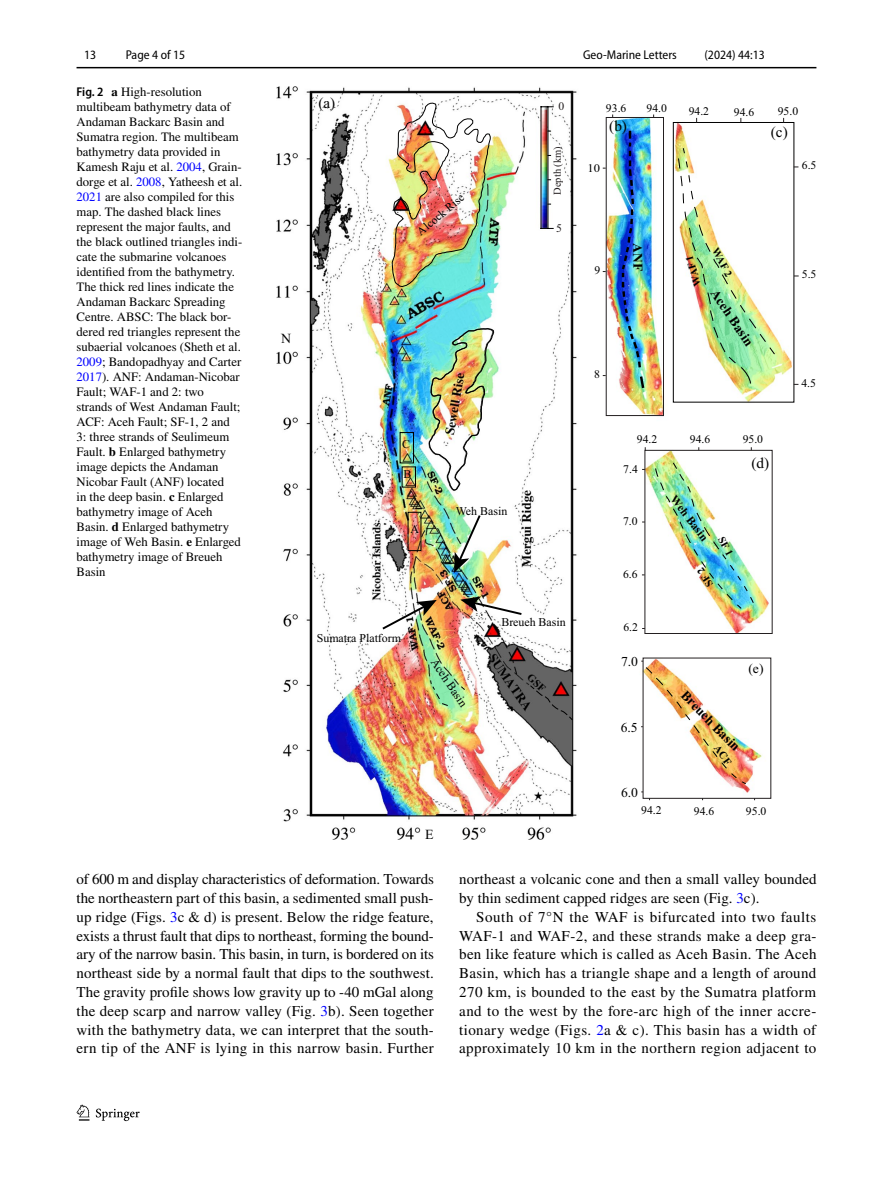
<style>
.page{position:relative;width:893px;height:1187px;background:#fff}
.page>*{position:absolute;margin:0;border:0;box-sizing:border-box;transform-origin:0 0}
.t1{font:15.15px "Times New Roman PSMT3";color:#000}
.t2{font:15px/18.8px "STIX";letter-spacing:.015em;color:#000;text-align:justify}
.t3{font:13.95px "Times New Roman PSMT3";color:#000}
.t4{font:13.65px "Times New Roman PS Bold MT2";color:#000}
.t5{font:13.65px "Times New Roman PSMT3";color:#000}
.t6{font:12.75px/15px "STIX";color:#000}
.t7{font:semi-condensed 12.75px "Myriad Pro";color:#000}
.t8{font:11.85px "Times New Roman PSMT3";color:#000}
.t9{font:11.7px "Times New Roman PSMT3";color:#000}
.t10{font:11.7px "Times New Roman PS Bold MT2";color:#000}
.t11{font:11.7px "Times New Roman PSMT3";color:#231f20}
.t12{font:11.7px "Times New Roman PSMT3";color:#000;scale:1.08 1}
.t13{font:10.65px "Times New Roman PS Bold MT2";color:#000}
.t14{font:10.5px "Times New Roman PSMT3";color:#231f20}
.s1{font-family:"Myriad Pro";font-weight:600;font-stretch:semi-condensed}
.s2{font-weight:700}
.s3{color:#00f}
</style>
<div class="page">
<hr style="left:77px;top:67px;width:739px;height:1px;background:#000">
<svg style="left:77px;top:1104px;width:12px;height:16px"></svg>
<svg style="left:96px;top:1108px;width:44px;height:12px"></svg>
<img style="left:276px;top:87px;width:516px;height:752px">
<div style="left:673px;top:122px;width:121px;height:280px;border:1px solid #000"></div>
<svg style="left:432px;top:685px;width:34px;height:21px"></svg>
<svg style="left:454px;top:513px;width:28px;height:60px"></svg>
<svg style="left:460px;top:596px;width:64px;height:20px"></svg>
<svg style="left:380px;top:600px;width:57px;height:31px"></svg>
<img style="left:399px;top:431px;width:23px;height:120px">
<hr style="left:547px;top:107px;width:1px;height:121px;background:#000">
<hr style="left:540px;top:107px;width:1px;height:121px;background:#000">
<svg style="left:541px;top:106px;width:12px;height:1px"></svg>
<svg style="left:541px;top:228px;width:12px;height:1px"></svg>
<div style="left:606px;top:117px;width:58px;height:299px;border:1px solid #231f20"></div>
<img style="left:391px;top:102px;width:100px;height:198px">
<img style="left:429px;top:328px;width:65px;height:162px">
<img style="left:677px;top:147px;width:99px;height:237px">
<img style="left:620px;top:128px;width:26px;height:263px">
<svg style="left:527px;top:673px;width:47px;height:48px;background:#625c5c"></svg>
<img style="left:654px;top:461px;width:101px;height:148px">
<img style="left:641px;top:660px;width:106px;height:125px">
<p class="t7" style="left:84px;top:48px;width:14px">13</p>
<p class="t7" style="left:126px;top:48px;width:61px">Page 4 of 15</p>
<p class="t7" style="left:583px;top:48px;width:95px">Geo-Marine Letters</p>
<p class="t7" style="left:704px;top:48px;width:62px">(2024) 44:13</p>
<p class="t6" style="left:77px;top:85px;width:167px"><span class="s1">Fig. 2</span> <span class="s2">a</span> High-resolution multibeam bathymetry data of<br>Andaman Backarc Basin and<br>Sumatra region. The multibeam bathymetry data provided in<br>Kamesh Raju et al. <span class="s3">2004</span>, Grain&shy;dorge et al. <span class="s3">2008</span>, Yatheesh et al.<br><span class="s3">2021</span> are also compiled for this map. The dashed black lines represent the major faults, and the black outlined triangles indi&shy;cate the submarine volcanoes identified from the bathymetry.<br>The thick red lines indicate the<br>Andaman Backarc Spreading<br>Centre. ABSC: The black bor&shy;dered red triangles represent the subaerial volcanoes (Sheth et al.<br><span class="s3">2009</span>; Bandopadhyay and Carter<br><span class="s3">2017</span>). ANF: Andaman-Nicobar<br>Fault; WAF-1 and 2: two strands of West Andaman Fault;<br>ACF: Aceh Fault; SF-1, 2 and<br>3: three strands of Seulimeum<br>Fault. <span class="s2">b</span> Enlarged bathymetry image depicts the Andaman<br>Nicobar Fault (ANF) located<br>in the deep basin. <span class="s2">c</span> Enlarged bathymetry image of Aceh<br>Basin. <span class="s2">d</span> Enlarged bathymetry image of Weh Basin. <span class="s2">e</span> Enlarged bathymetry image of Breueh<br>Basin</p>
<p class="t3" style="left:281px;top:333px;width:12px">N</p>
<p class="t1" style="left:318px;top:98px;width:18px">(a)</p>
<p class="t9" style="left:416px;top:229px;width:59px;rotate:-40deg">Alcock Rise</p>
<p class="t11" style="left:558px;top:102px;width:7px">0</p>
<p class="t14" style="left:553px;top:195px;width:50px;rotate:-90deg">Depth (km)</p>
<p class="t11" style="left:556px;top:224px;width:7px">5</p>
<p class="t8" style="left:402px;top:439px;width:9px">C</p>
<p class="t8" style="left:403px;top:469px;width:9px">B</p>
<p class="t8" style="left:411px;top:525px;width:10px">A</p>
<p class="t8" style="left:456px;top:507px;width:53px">Weh Basin</p>
<p class="t8" style="left:501px;top:617px;width:66px">Breueh Basin</p>
<p class="t8" style="left:317px;top:633px;width:86px">Sumatra Platform</p>
<p class="t8" style="left:437px;top:657px;width:57px;rotate:56deg">Aceh Basin</p>
<p class="t3" style="left:425px;top:828px;width:10px">E</p>
<p class="t9" style="left:606px;top:104px;width:22px">93.6</p>
<p class="t9" style="left:647px;top:104px;width:22px">94.0</p>
<p class="t9" style="left:689px;top:107px;width:22px">94.2</p>
<p class="t9" style="left:734px;top:107px;width:22px">94.6</p>
<p class="t9" style="left:778px;top:107px;width:22px">95.0</p>
<p class="t12" style="left:588px;top:163px;width:13px">10</p>
<p class="t1" style="left:609px;top:120px;width:19px">(b)</p>
<p class="t1" style="left:771px;top:126px;width:18px">(c)</p>
<p class="t9" style="left:802px;top:161px;width:16px">6.5</p>
<p class="t9" style="left:595px;top:265px;width:7px">9</p>
<p class="t9" style="left:594px;top:369px;width:7px">8</p>
<p class="t13" style="left:690px;top:288px;width:33px;rotate:-106deg">WAF 1</p>
<p class="t13" style="left:722px;top:244px;width:33px;rotate:62deg">WAF 2</p>
<p class="t4" style="left:722px;top:285px;width:67px;rotate:56deg">Aceh Basin</p>
<p class="t9" style="left:637px;top:434px;width:22px">94.2</p>
<p class="t9" style="left:690px;top:434px;width:22px">94.6</p>
<p class="t9" style="left:743px;top:434px;width:22px">95.0</p>
<p class="t9" style="left:623px;top:464px;width:16px">7.4</p>
<p class="t9" style="left:623px;top:517px;width:16px">7.0</p>
<p class="t9" style="left:623px;top:570px;width:16px">6.6</p>
<p class="t9" style="left:623px;top:623px;width:16px">6.2</p>
<p class="t5" style="left:621px;top:656px;width:19px">7.0</p>
<p class="t5" style="left:621px;top:722px;width:19px">6.5</p>
<p class="t5" style="left:621px;top:787px;width:19px">6.0</p>
<p class="t10" style="left:680px;top:492px;width:55px;rotate:52deg">Weh Basin</p>
<p class="t1" style="left:751px;top:458px;width:19px">(d)</p>
<p class="t4" style="left:691px;top:685px;width:80px;rotate:46deg">Breueh Basin</p>
<p class="t5" style="left:748px;top:663px;width:17px">(e)</p>
<p class="t9" style="left:641px;top:806px;width:22px">94.2</p>
<p class="t9" style="left:694px;top:806px;width:22px">94.6</p>
<p class="t9" style="left:746px;top:806px;width:22px">95.0</p>
<p class="t9" style="left:802px;top:270px;width:16px">5.5</p>
<p class="t9" style="left:801px;top:379px;width:16px">4.5</p>
<p class="t2" style="left:77px;top:871px;width:359px">of 600 m and display characteristics of deformation. Towards the northeastern part of this basin, a sedimented small push&shy;up ridge (Figs. <span class="s3">3</span>c &amp; d) is present. Below the ridge feature, exists a thrust fault that dips to northeast, forming the bound&shy;ary of the narrow basin. This basin, in turn, is bordered on its northeast side by a normal fault that dips to the southwest.<br>The gravity profile shows low gravity up to -40 mGal along the deep scarp and narrow valley (Fig. <span class="s3">3</span>b). Seen together with the bathymetry data, we can interpret that the south&shy;ern tip of the ANF is lying in this narrow basin. Further</p>
<p class="t2" style="left:459px;top:871px;width:359px">northeast a volcanic cone and then a small valley bounded by thin sediment capped ridges are seen (Fig. <span class="s3">3</span>c).</p>
<p class="t2" style="left:459px;top:908px;width:359px;text-indent:17px">South of 7°N the WAF is bifurcated into two faults WAF-1 and WAF-2, and these strands make a deep gra&shy;ben like feature which is called as Aceh Basin. The Aceh Basin, which has a triangle shape and a length of around 270 km, is bounded to the east by the Sumatra platform and to the west by the fore-arc high of the inner accre&shy;tionary wedge (Figs. <span class="s3">2</span>a &amp; c). This basin has a width of approximately 10 km in the northern region adjacent to</p>
</div>
